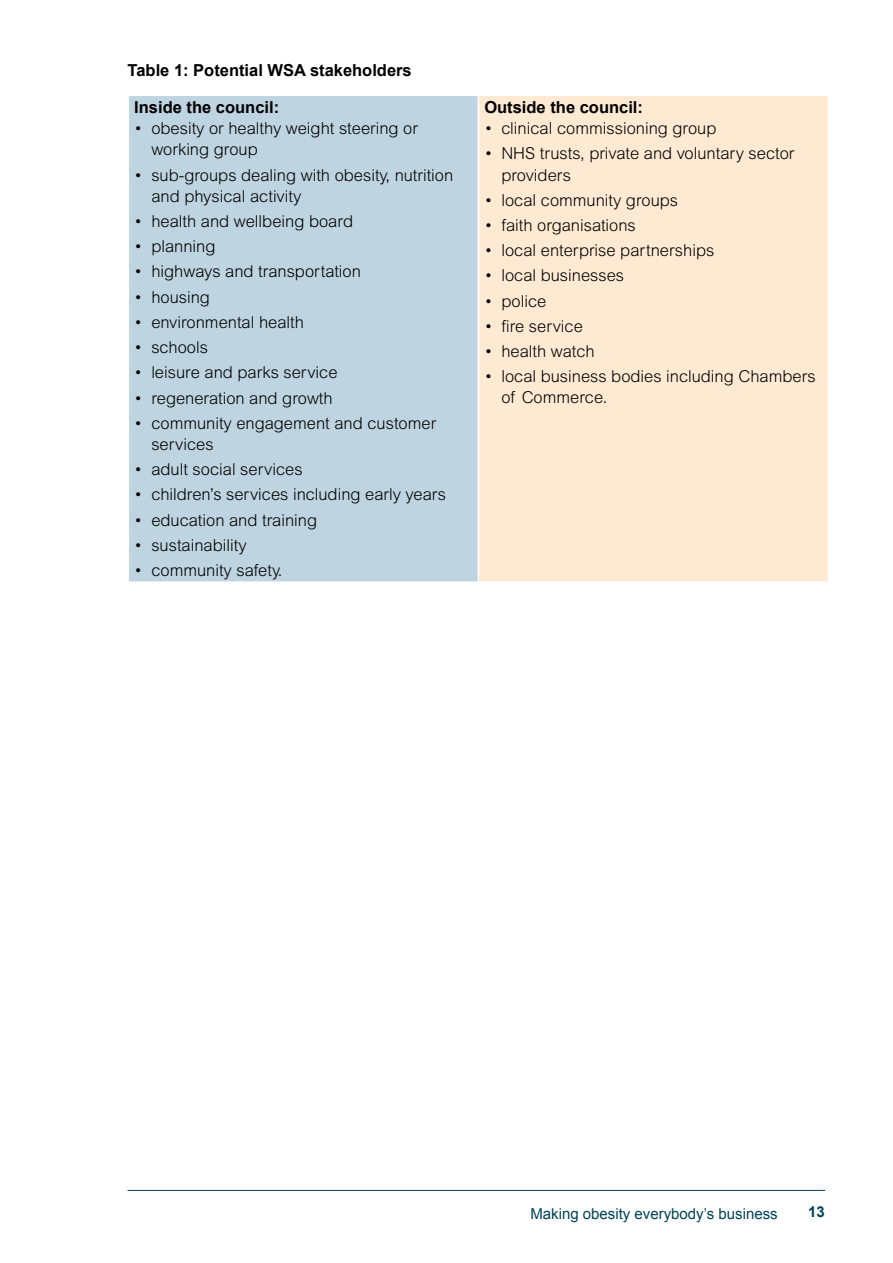
<style>
.page{position:relative;width:893px;height:1263px;background:#fff}
.page>*{position:absolute;margin:0;border:0;box-sizing:border-box;transform-origin:0 0}
.t1{font:300 16.5px/21px "Arial MT Std";color:#000}
.t2{font:700 16.5px "Arial";color:#000}
.t3{font:15px "Arial";color:#004259}
.t4{font:700 15px "Arial";color:#004259}
</style>
<div class="page">
<hr style="left:128px;top:1190px;width:697px;height:1px;background:#004259">
<div style="left:128px;top:95px;width:350px;height:487px;background:#bed4e0"></div>
<div style="left:478px;top:95px;width:350px;height:487px;background:#fee9d3"></div>
<hr style="left:128px;top:95px;width:350px;height:1px;background:#fff">
<hr style="left:128px;top:96px;width:1px;height:485px;background:#fff">
<hr style="left:478px;top:95px;width:351px;height:1px;background:#fff">
<hr style="left:478px;top:96px;width:1px;height:485px;background:#fff">
<hr style="left:128px;top:581px;width:350px;height:2px;background:#fff">
<hr style="left:478px;top:581px;width:351px;height:2px;background:#fff">
<p class="t2" style="left:128px;top:59px;width:286px">Table 1: Potential WSA stakeholders</p>
<p class="t2" style="left:134px;top:97px;width:146px">Inside the council:</p>
<p class="t1" style="left:151px;top:118px;width:268px;text-indent:-17px">• obesity or healthy weight steering or working group</p>
<p class="t1" style="left:151px;top:164px;width:303px;text-indent:-17px">• sub-groups dealing with obesity, nutrition and physical activity</p>
<p class="t1" style="left:134px;top:210px;width:220px">• health and wellbeing board</p>
<p class="t1" style="left:134px;top:236px;width:83px">• planning</p>
<p class="t1" style="left:134px;top:261px;width:228px">• highways and transportation</p>
<p class="t1" style="left:134px;top:286px;width:77px">• housing</p>
<p class="t1" style="left:134px;top:311px;width:171px">• environmental health</p>
<p class="t1" style="left:134px;top:337px;width:75px">• schools</p>
<p class="t1" style="left:134px;top:362px;width:205px">• leisure and parks service</p>
<p class="t1" style="left:134px;top:387px;width:200px">• regeneration and growth</p>
<p class="t1" style="left:151px;top:412px;width:286px;text-indent:-17px">• community engagement and customer services</p>
<p class="t1" style="left:134px;top:459px;width:170px">• adult social services</p>
<p class="t1" style="left:134px;top:484px;width:313px">• children’s services including early years</p>
<p class="t1" style="left:134px;top:509px;width:184px">• education and training</p>
<p class="t1" style="left:134px;top:534px;width:114px">• sustainability</p>
<p class="t1" style="left:134px;top:560px;width:150px">• community safety.</p>
<p class="t2" style="left:484px;top:96px;width:160px">Outside the council:</p>
<p class="t1" style="left:484px;top:118px;width:234px">• clinical commissioning group</p>
<p class="t1" style="left:501px;top:143px;width:295px;text-indent:-17px">• NHS trusts, private and voluntary sector providers</p>
<p class="t1" style="left:484px;top:189px;width:195px">• local community groups</p>
<p class="t1" style="left:484px;top:215px;width:153px">• faith organisations</p>
<p class="t1" style="left:484px;top:240px;width:231px">• local enterprise partnerships</p>
<p class="t1" style="left:484px;top:265px;width:141px">• local businesses</p>
<p class="t1" style="left:484px;top:290px;width:63px">• police</p>
<p class="t1" style="left:484px;top:316px;width:100px">• fire service</p>
<p class="t1" style="left:484px;top:341px;width:112px">• health watch</p>
<p class="t1" style="left:501px;top:366px;width:316px;text-indent:-17px">• local business bodies including Chambers of Commerce.</p>
<p class="t3" style="left:530px;top:1203px;width:249px">Making obesity everybody’s business</p>
<p class="t4" style="left:808px;top:1202px;width:18px">13</p>
</div>
